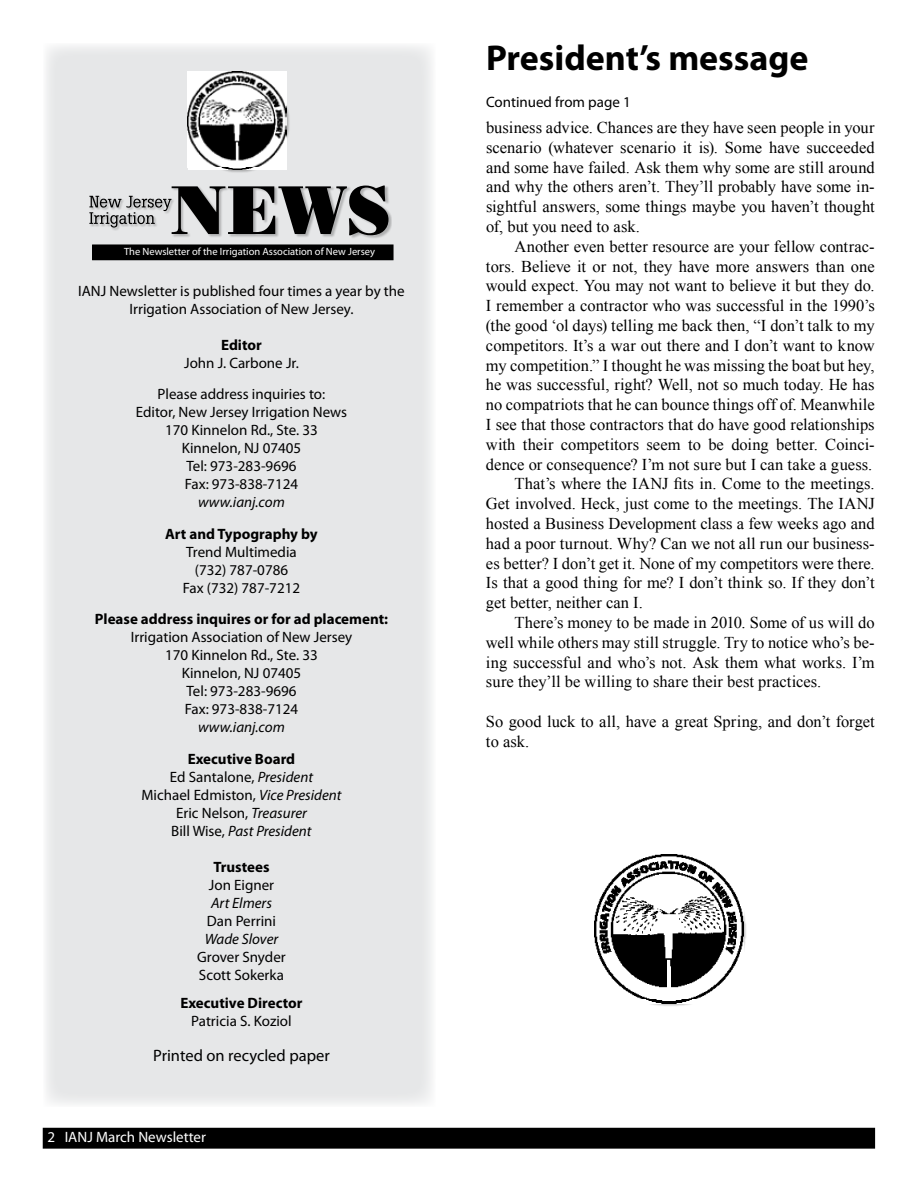
<style>
.page{position:relative;width:918px;height:1188px;background:#fff}
.page>*{position:absolute;margin:0;border:0;box-sizing:border-box;transform-origin:0 0}
.t1{font:700 36px "Myriad Pro";color:#000}
.t2{font:16.5px/19.8px "Times New Roman";color:#000;text-align:justify}
.t3{font:16.5px "Myriad Pro";color:#000}
.t4{font:15px/18px "Myriad Pro";color:#000;text-align:center}
.t5{font:700 15px "Myriad Pro";color:#000}
.t6{font:italic 15px "Myriad Pro";color:#000}
.t7{font:15px "Myriad Pro";color:#fff}
.t8{font:10.5px "Myriad Pro";color:#fff}
.s1{font-weight:700}
.s2{font-style:italic}
</style>
<div class="page">
<div style="left:43px;top:1128px;width:832px;height:20px;background:#000"></div>
<div style="left:43px;top:43px;width:392px;height:1064px;background:#e6e7e8"></div>
<div style="left:93px;top:245px;width:300px;height:15px;background:#000"></div>
<div style="left:188px;top:72px;width:102px;height:102px;background:#000;opacity:.24"></div>
<img style="left:188px;top:72px;width:98px;height:97px">
<div style="left:89px;top:186px;width:303px;height:53px;background:#000;opacity:.24"></div>
<svg style="left:89px;top:186px;width:299px;height:49px"></svg>
<div style="left:595px;top:855px;width:152px;height:151px;background:#000;opacity:.24"></div>
<img style="left:595px;top:854px;width:148px;height:149px">
<p class="t8" style="left:124px;top:245px;width:253px">The Newsletter of the Irrigation Association of New Jersey</p>
<p class="t4" style="left:78px;top:282px;width:328px">IANJ Newsletter is published four times a year by the<br>Irrigation Association of New Jersey.</p>
<p class="t5" style="left:221px;top:335px;width:42px">Editor</p>
<p class="t4" style="left:158px;top:347px;width:169px;line-height:31.5px">John J. Carbone Jr.<br>Please address inquiries to:</p>
<p class="t4" style="left:136px;top:403px;width:213px">Editor, New Jersey Irrigation News<br>170 Kinnelon Rd., Ste. 33<br>Kinnelon, NJ 07405<br>Tel: 973-283-9696<br>Fax: 973-838-7124</p>
<p class="t6" style="left:198px;top:493px;width:88px">www.ianj.com</p>
<p class="t5" style="left:165px;top:524px;width:154px">Art and Typography by</p>
<p class="t4" style="left:183px;top:543px;width:119px">Trend Multimedia (732) 787-0786<br>Fax (732) 787-7212</p>
<p class="t5" style="left:95px;top:609px;width:295px">Please address inquires or for ad placement:</p>
<p class="t4" style="left:131px;top:628px;width:223px">Irrigation Association of New Jersey<br>170 Kinnelon Rd., Ste. 33<br>Kinnelon, NJ 07405<br>Tel: 973-283-9696<br>Fax: 973-838-7124</p>
<p class="t6" style="left:198px;top:718px;width:88px">www.ianj.com</p>
<p class="t4" style="left:141px;top:750px;width:202px"><span class="s1">Executive Board<br></span>Ed Santalone, <span class="s2">President<br></span>Michael Edmiston, <span class="s2">Vice President<br></span>Eric Nelson, <span class="s2">Treasurer<br></span>Bill Wise, <span class="s2">Past President</span></p>
<p class="t5" style="left:213px;top:857px;width:58px">Trustees</p>
<p class="t4" style="left:209px;top:876px;width:67px">Jon Eigner</p>
<p class="t6" style="left:211px;top:894px;width:62px">Art Elmers</p>
<p class="t4" style="left:207px;top:912px;width:71px">Dan Perrini</p>
<p class="t6" style="left:205px;top:930px;width:75px">Wade Slover</p>
<p class="t4" style="left:197px;top:948px;width:90px;text-align:left">Grover Snyder<br>Scott Sokerka</p>
<p class="t5" style="left:180px;top:993px;width:124px">Executive Director</p>
<p class="t4" style="left:191px;top:1012px;width:102px">Patricia S. Koziol</p>
<p class="t3" style="left:153px;top:1045px;width:178px">Printed on recycled paper</p>
<p class="t7" style="left:47px;top:1128px;width:160px">2 IANJ March Newsletter</p>
<h1 class="t1" style="left:486px;top:35px;width:324px">President’s message</h1>
<p class="t4" style="left:486px;top:92px;width:146px">Continued from page 1</p>
<p class="t2" style="left:486px;top:117px;width:390px">business advice. Chances are they have seen people in your scenario (whatever scenario it is). Some have succeeded and some have failed. Ask them why some are still around and why the others aren’t. They’ll probably have some in&shy;sightful answers, some things maybe you haven’t thought of, but you need to ask.</p>
<p class="t2" style="left:514px;top:236px;width:362px">Another even better resource are your fellow contrac-</p>
<p class="t2" style="left:486px;top:256px;width:390px">tors. Believe it or not, they have more answers than one</p>
<p class="t2" style="left:486px;top:276px;width:390px">would expect. You may not want to believe it but they do.</p>
<p class="t2" style="left:486px;top:295px;width:390px">I remember a contractor who was successful in the 1990’s</p>
<p class="t2" style="left:486px;top:315px;width:390px">(the good ‘ol days) telling me back then, “I don’t talk to my</p>
<p class="t2" style="left:486px;top:335px;width:390px">competitors. It’s a war out there and I don’t want to know</p>
<p class="t2" style="left:486px;top:355px;width:390px">my competition.” I thought he was missing the boat but hey,</p>
<p class="t2" style="left:486px;top:375px;width:390px">he was successful, right? Well, not so much today. He has</p>
<p class="t2" style="left:486px;top:394px;width:390px">no compatriots that he can bounce things off of. Meanwhile</p>
<p class="t2" style="left:486px;top:414px;width:390px">I see that those contractors that do have good relationships</p>
<p class="t2" style="left:486px;top:434px;width:390px">with their competitors seem to be doing better. Coinci-</p>
<p class="t2" style="left:486px;top:454px;width:388px">dence or consequence? I’m not sure but I can take a guess.</p>
<p class="t2" style="left:514px;top:474px;width:362px">That’s where the IANJ fits in. Come to the meetings.</p>
<p class="t2" style="left:486px;top:493px;width:390px">Get involved. Heck, just come to the meetings. The IANJ</p>
<p class="t2" style="left:486px;top:513px;width:390px">hosted a Business Development class a few weeks ago and</p>
<p class="t2" style="left:486px;top:533px;width:390px">had a poor turnout. Why? Can we not all run our business-</p>
<p class="t2" style="left:486px;top:553px;width:390px">es better? I don’t get it. None of my competitors were there.</p>
<p class="t2" style="left:486px;top:573px;width:390px">Is that a good thing for me? I don’t think so. If they don’t</p>
<p class="t2" style="left:486px;top:592px;width:158px">get better, neither can I.</p>
<p class="t2" style="left:514px;top:612px;width:362px">There’s money to be made in 2010. Some of us will do</p>
<p class="t2" style="left:486px;top:632px;width:390px">well while others may still struggle. Try to notice who’s be-</p>
<p class="t2" style="left:486px;top:652px;width:390px">ing successful and who’s not. Ask them what works. I’m</p>
<p class="t2" style="left:486px;top:672px;width:337px">sure they’ll be willing to share their best practices.</p>
<p class="t2" style="left:486px;top:711px;width:390px">So good luck to all, have a great Spring, and don’t forget to ask.</p>
</div>
